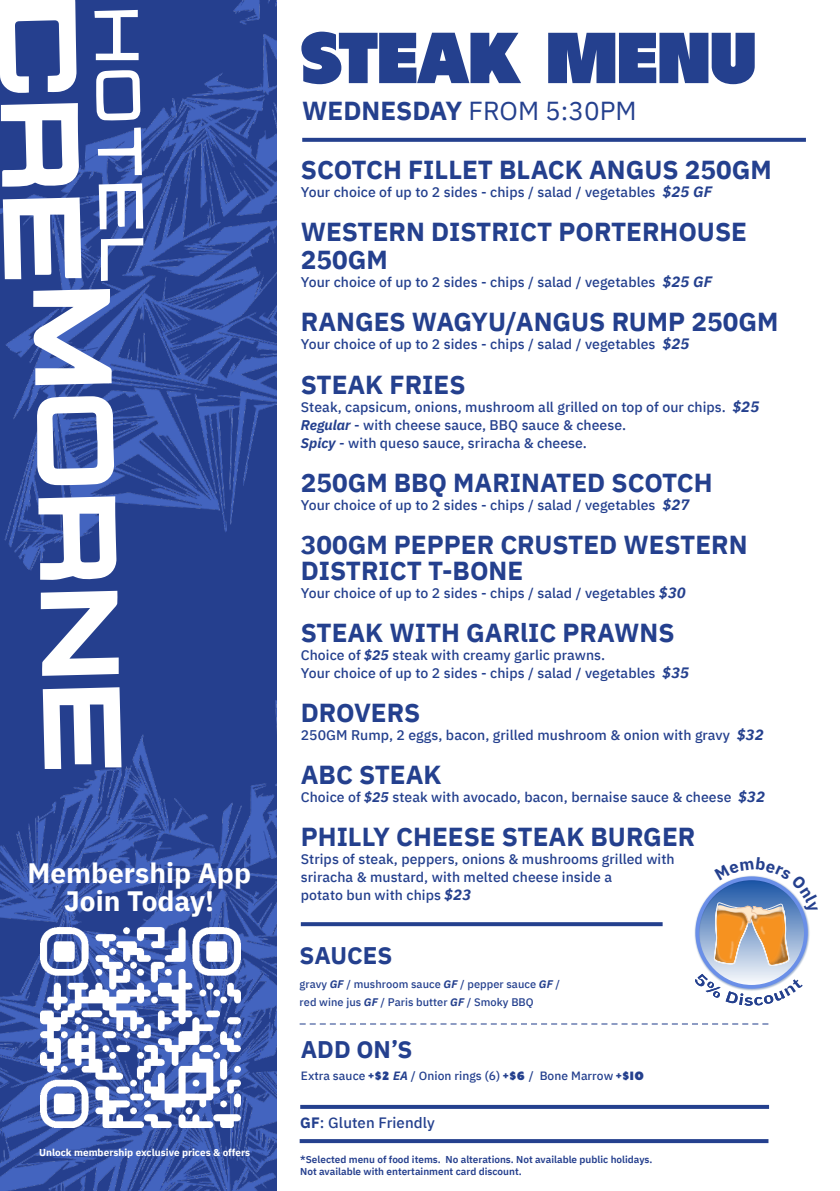
<style>
.page{position:relative;width:840px;height:1191px;background:#fff}
.page>*{position:absolute;margin:0;border:0;box-sizing:border-box;transform-origin:0 0}
.Paragraph_Style_10{font:72px "BN Dime Display";color:#24408e}
.Paragraph_Style_10-2{font:700 28px "IBM Plex Sans";color:#fff}
.Paragraph_Style_10-3{font:700 26px/28px "IBM Plex Sans";color:#24408e}
.Paragraph_Style_10-4{font:26px "IBM Plex Sans";color:#24408e}
.Paragraph_Style_10-5{font:700 24px "IBM Plex Sans";color:#24408e}
.Paragraph_Style_7{font:500 15px "IBM Plex Sans";letter-spacing:.005em;color:#24408e}
.Paragraph_Style_10-6{font:500 14px/18px "IBM Plex Sans";letter-spacing:.005em;color:#24408e}
.Paragraph_Style_7-2{font:500 12px "IBM Plex Sans";letter-spacing:.005em;color:#24408e}
.Paragraph_Style_7-3{font:500 11px "IBM Plex Sans";letter-spacing:.005em;color:#24408e}
.t1{font:600 10px "IBM Plex Sans";color:#253f8e}
.Paragraph_Style_10-7{font:700 10px "IBM Plex Sans";color:#fff}
.s1{font-weight:700}
.s2{font-weight:700;font-style:italic;font-size:15px}
.s3{font-weight:700;font-style:italic}
.s4{font-family:"BN Dime Display";font-weight:400}
</style>
<div class="page">
<svg style="left:300px;top:1104px;width:468px;height:4px;background:#556ba7"></svg>
<svg style="left:299px;top:1139px;width:469px;height:4px;background:#294590"></svg>
<svg style="left:299px;top:1023px;width:469px;height:2px"></svg>
<img style="left:0;top:595px;width:276px;height:596px">
<img style="left:0;top:0;width:276px;height:570px">
<img style="left:40px;top:928px;width:200px;height:199px">
<svg style="left:32px;top:289px;width:80px;height:96px"></svg>
<svg style="left:43px;top:687px;width:78px;height:82px"></svg>
<svg style="left:3px;top:197px;width:79px;height:82px"></svg>
<svg style="left:37px;top:396px;width:77px;height:89px"></svg>
<svg style="left:38px;top:496px;width:79px;height:84px"></svg>
<svg style="left:1px;top:103px;width:78px;height:84px"></svg>
<svg style="left:41px;top:591px;width:78px;height:85px"></svg>
<svg style="left:0;top:0;width:77px;height:94px"></svg>
<svg style="left:99px;top:183px;width:44px;height:46px"></svg>
<svg style="left:96px;top:70px;width:44px;height:51px"></svg>
<svg style="left:94px;top:10px;width:44px;height:50px"></svg>
<svg style="left:98px;top:127px;width:44px;height:48px"></svg>
<svg style="left:101px;top:238px;width:42px;height:43px"></svg>
<svg style="left:302px;top:138px;width:503px;height:4px;background:#2d4892"></svg>
<svg style="left:300px;top:922px;width:362px;height:4px"></svg>
<svg style="left:694px;top:875px;width:116px;height:130px"></svg>
<p class="Paragraph_Style_10-2" style="left:27px;top:850px;width:225px">Membership App</p>
<p class="Paragraph_Style_10-2" style="left:64px;top:878px;width:151px">Join Today!</p>
<p class="Paragraph_Style_10-7" style="left:39px;top:1144px;width:212px">Unlock membership exclusive prices &amp; offers</p>
<p class="Paragraph_Style_10" style="left:300px;top:15px;width:456px">STEAK MENU</p>
<p class="Paragraph_Style_10-4" style="left:302px;top:90px;width:336px"><span class="s1">WEDNESDAY</span> FROM 5:30PM</p>
<p class="Paragraph_Style_10-3" style="left:300px;top:154px;width:472px">SCOTCH FILLET BLACK ANGUS 250GM</p>
<p class="Paragraph_Style_10-6" style="left:300px;top:182px;width:412px">Your choice of up to 2 sides - chips / salad / vegetables <span class="s2">$25 GF</span></p>
<p class="Paragraph_Style_10-3" style="left:300px;top:216px;width:447px">WESTERN DISTRICT PORTERHOUSE<br>250GM</p>
<p class="Paragraph_Style_10-6" style="left:300px;top:272px;width:412px">Your choice of up to 2 sides - chips / salad / vegetables <span class="s2">$25 GF</span></p>
<p class="Paragraph_Style_10-3" style="left:300px;top:306px;width:479px">RANGES WAGYU/ANGUS RUMP 250GM</p>
<p class="Paragraph_Style_10-6" style="left:300px;top:334px;width:390px">Your choice of up to 2 sides - chips / salad / vegetables <span class="s2">$25</span></p>
<p class="Paragraph_Style_10-3" style="left:300px;top:368px;width:166px">STEAK FRIES</p>
<p class="Paragraph_Style_10-6" style="left:300px;top:396px;width:460px">Steak, capsicum, onions, mushroom all grilled on top of our chips. <span class="s2">$25<br></span><span class="s3">Regular</span> - with cheese sauce, BBQ sauce &amp; cheese.</p>
<p class="Paragraph_Style_10-6" style="left:300px;top:432px;width:287px"><span class="s3">Spicy</span> - with queso sauce, sriracha &amp; cheese.</p>
<p class="Paragraph_Style_10-3" style="left:300px;top:466px;width:413px">250GM BBQ MARINATED SCOTCH</p>
<p class="Paragraph_Style_10-6" style="left:300px;top:494px;width:390px">Your choice of up to 2 sides - chips / salad / vegetables <span class="s2">$27</span></p>
<p class="Paragraph_Style_10-3" style="left:300px;top:529px;width:448px;line-height:26px">300GM PEPPER CRUSTED WESTERN<br>DISTRICT T-BONE</p>
<p class="Paragraph_Style_10-6" style="left:300px;top:582px;width:386px">Your choice of up to 2 sides - chips / salad / vegetables <span class="s2">$30</span></p>
<p class="Paragraph_Style_10-3" style="left:300px;top:616px;width:375px">STEAK WITH GARlIC PRAWNS</p>
<p class="Paragraph_Style_10-6" style="left:300px;top:644px;width:306px">Choice of <span class="s3">$25</span> steak with creamy garlic prawns.</p>
<p class="Paragraph_Style_10-6" style="left:300px;top:662px;width:389px">Your choice of up to 2 sides - chips / salad / vegetables <span class="s2">$35</span></p>
<p class="Paragraph_Style_10-3" style="left:300px;top:696px;width:121px">DROVERS</p>
<p class="Paragraph_Style_10-6" style="left:300px;top:724px;width:464px">250GM Rump, 2 eggs, bacon, grilled mushroom &amp; onion with gravy <span class="s2">$32</span></p>
<p class="Paragraph_Style_10-3" style="left:300px;top:758px;width:142px">ABC STEAK</p>
<p class="Paragraph_Style_10-6" style="left:300px;top:786px;width:465px">Choice of <span class="s3">$25</span> steak with avocado, bacon, bernaise sauce &amp; cheese <span class="s2">$32</span></p>
<p class="Paragraph_Style_10-3" style="left:300px;top:820px;width:396px">PHILLY CHEESE STEAK BURGER</p>
<p class="Paragraph_Style_10-6" style="left:300px;top:848px;width:375px">Strips of steak, peppers, onions &amp; mushrooms grilled with</p>
<p class="Paragraph_Style_10-6" style="left:300px;top:866px;width:312px">sriracha &amp; mustard, with melted cheese inside a</p>
<p class="Paragraph_Style_10-6" style="left:300px;top:884px;width:172px">potato bun with chips <span class="s2">$23</span></p>
<p class="Paragraph_Style_10-5" style="left:299px;top:936px;width:94px">SAUCES</p>
<p class="Paragraph_Style_7-3" style="left:299px;top:975px;width:262px">gravy <span class="s3">GF</span> / mushroom sauce <span class="s3">GF</span> / pepper sauce <span class="s3">GF</span> /</p>
<p class="Paragraph_Style_7-3" style="left:299px;top:993px;width:235px">red wine jus <span class="s3">GF</span> / Paris butter <span class="s3">GF</span> / Smoky BBQ</p>
<p class="Paragraph_Style_10-5" style="left:300px;top:1030px;width:113px">ADD ON’S</p>
<p class="Paragraph_Style_7-2" style="left:300px;top:1066px;width:344px">Extra sauce <span class="s4">+$2</span> <span class="s3">EA</span> / Onion rings (6) <span class="s4">+$6</span> / Bone Marrow <span class="s4">+$10</span></p>
<p class="Paragraph_Style_7" style="left:300px;top:1111px;width:136px"><span class="s1">GF</span>: Gluten Friendly</p>
<p class="t1" style="left:300px;top:1151px;width:353px">*Selected menu of food items. No alterations. Not available public holidays.</p>
<p class="t1" style="left:300px;top:1163px;width:223px">Not available with entertainment card discount.</p>
</div>
